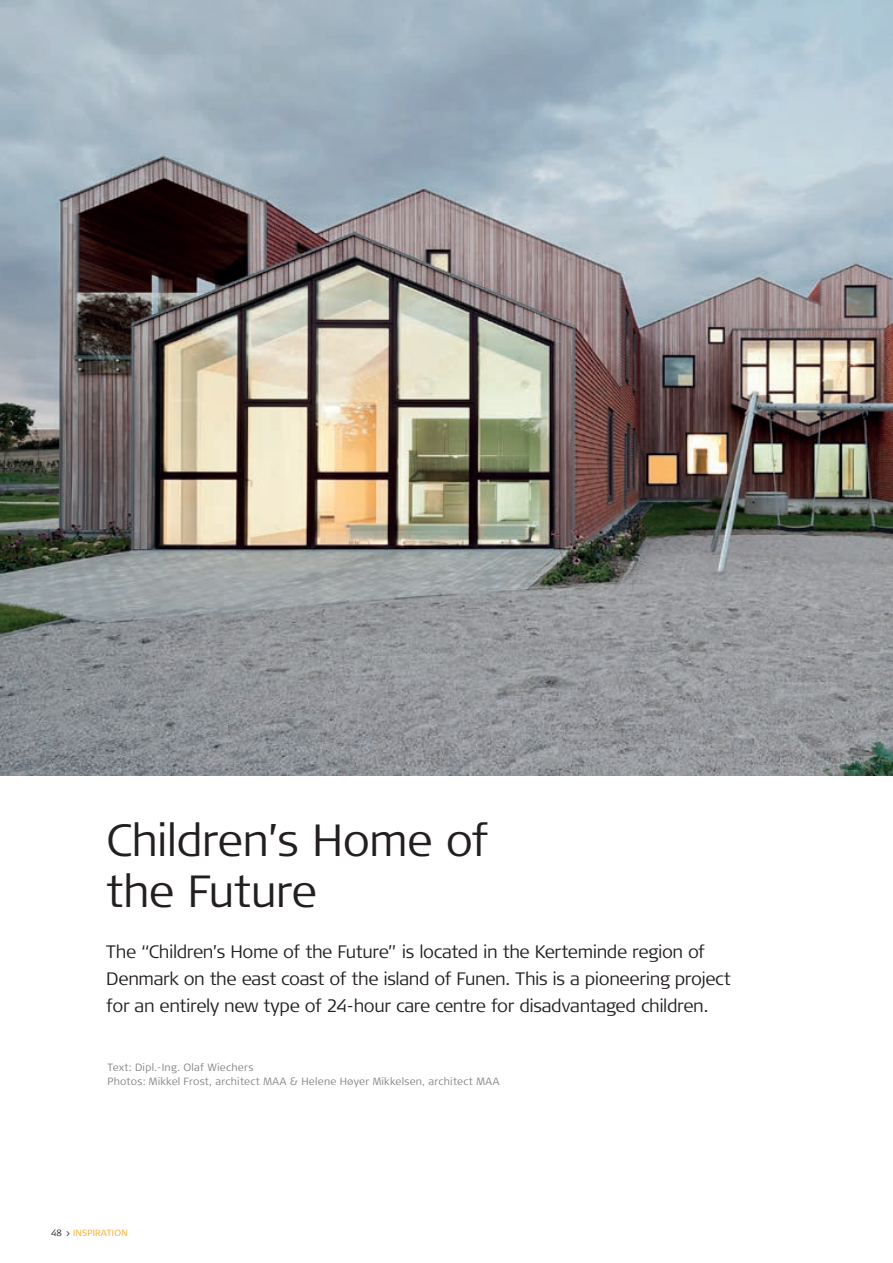
<style>
.page{position:relative;width:893px;height:1263px;background:#fff}
.page>*{position:absolute;margin:0;border:0;box-sizing:border-box;transform-origin:0 0}
.t1{font:300 45px/51px "Signa Column";letter-spacing:-.02em;color:#231f20}
.t2{font:300 18px/27px "Signa Column";letter-spacing:-.025em;color:#231f20}
.t3{font:300 10.5px/14.2px "Signa Column";letter-spacing:.02em;color:#808285}
.t4{font:300 9px "Signa Column";letter-spacing:.03em;color:#f9a51b}
.s1{color:#231f20}
</style>
<div class="page">
<img style="left:0;top:0;width:893px;height:775px">
<h1 class="t1" style="left:106px;top:815px;width:384px">Children’s Home of the Future</h1>
<p class="t2" style="left:106px;top:938px;width:626px">The “Children’s Home of the Future” is located in the Kerteminde region of<br>Denmark on the east coast of the island of Funen. This is a pioneering project for an entirely new type of 24-hour care centre for disadvantaged children.</p>
<p class="t3" style="left:108px;top:1060px;width:393px">Text: Dipl.-Ing. Olaf Wiechers<br>Photos: Mikkel Frost, architect MAA &amp; Helene Høyer Mikkelsen, architect MAA</p>
<p class="t4" style="left:51px;top:1228px;width:78px"><span class="s1">48 &gt;</span> INSPIRATION</p>
</div>
